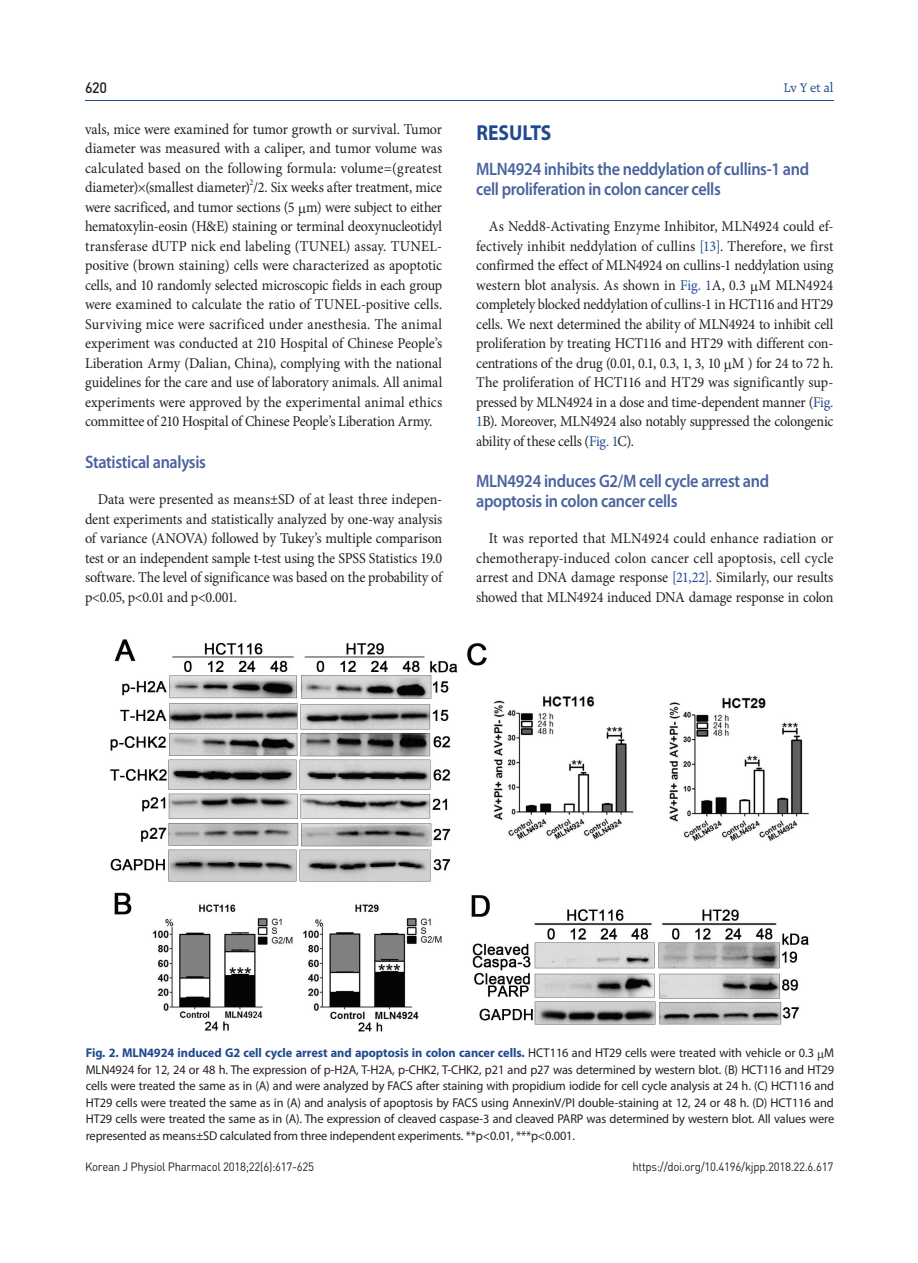
<style>
.page{position:relative;width:918px;height:1263px;background:#fff}
.page>*{position:absolute;margin:0;border:0;box-sizing:border-box;transform-origin:0 0}
.t1{font:700 21.75px "Myriad Pro";color:#204a8e;scale:.9 1}
.t2{font:600 18px/19.5px "Myriad Pro";letter-spacing:-.02em;color:#4a629f;scale:.9 1}
.t3{font:15px/19.5px "Minion Pro";letter-spacing:-.015em;color:#231f20;text-align:justify;scale:.94 1}
.t4{font:15px "Dinmed";color:#231f20;scale:.95 1}
.t5{font:13.5px "Raleigh BT";color:#204a8e}
.t6{font:12.75px/16.5px "Myriad Pro";letter-spacing:-.01em;color:#231f20;text-align:justify}
.t7{font:12px "Dinreg";letter-spacing:-.025em;color:#231f20;scale:.95 1}
.t8{font:8.7px "Minion Pro";color:#231f20;scale:.94 1}
.s1{color:#204a8e}
.s2{font-weight:700;color:#204a8e}
</style>
<div class="page">
<hr style="left:85px;top:100px;width:748px;height:1px;background:#204a8e">
<img style="left:110px;top:639px;width:699px;height:393px">
<p class="t4" style="left:85px;top:79px;width:25px">620</p>
<p class="t3" style="left:85px;top:120px;width:381px">vals, mice were examined for tumor growth or survival. Tumor diameter was measured with a caliper, and tumor volume was calculated based on the following formula: volume=(greatest diameter)×(smallest diameter) /2. Six weeks after treatment, mice</p>
<p class="t8" style="left:250px;top:179px;width:6px">2</p>
<p class="t3" style="left:85px;top:198px;width:382px">were sacrificed, and tumor sections (5 m) were subject to either hematoxylin-eosin (H&amp;E) staining or terminal deoxynucleotidyl transferase dUTP nick end labeling (TUNEL) assay. TUNEL&shy;positive (brown staining) cells were characterized as apoptotic cells, and 10 randomly selected microscopic fields in each group were examined to calculate the ratio of TUNEL-positive cells.<br>Surviving mice were sacrificed under anesthesia. The animal experiment was conducted at 210 Hospital of Chinese People’s Liberation Army (Dalian, China), complying with the national guidelines for the care and use of laboratory animals. All animal experiments were approved by the experimental animal ethics committee of 210 Hospital of Chinese People’s Liberation Army.</p>
<p class="t2" style="left:85px;top:453px;width:136px">Statistical analysis</p>
<p class="t3" style="left:85px;top:491px;width:382px;text-indent:13px">Data were presented as means±SD of at least three indepen&shy;dent experiments and statistically analyzed by one-way analysis of variance (ANOVA) followed by Tukey’s multiple comparison test or an independent sample t-test using the SPSS Statistics 19.0 software. The level of significance was based on the probability of p&lt;0.05, p&lt;0.01 and p&lt;0.001.</p>
<p class="t5" style="left:784px;top:82px;width:51px">Lv Y et al</p>
<h1 class="t1" style="left:476px;top:124px;width:85px">RESULTS</h1>
<p class="t2" style="left:476px;top:161px;width:371px">MLN4924 inhibits the neddylation of cullins-1 and cell proliferation in colon cancer cells</p>
<p class="t3" style="left:476px;top:218px;width:382px;text-indent:13px">As Nedd8-Activating Enzyme Inhibitor, MLN4924 could ef&shy;fectively inhibit neddylation of cullins <span class="s1">[13]</span>. Therefore, we first confirmed the effect of MLN4924 on cullins-1 neddylation using western blot analysis. As shown in <span class="s1">Fig. 1</span>A, 0.3 M MLN4924 completely blocked neddylation of cullins-1 in HCT116 and HT29 cells. We next determined the ability of MLN4924 to inhibit cell proliferation by treating HCT116 and HT29 with different con&shy;centrations of the drug (0.01, 0.1, 0.3, 1, 3, 10 M ) for 24 to 72 h.<br>The proliferation of HCT116 and HT29 was significantly sup&shy;pressed by MLN4924 in a dose and time-dependent manner (<span class="s1">Fig.<br>1</span>B). Moreover, MLN4924 also notably suppressed the colongenic ability of these cells (<span class="s1">Fig. 1</span>C).</p>
<p class="t2" style="left:476px;top:473px;width:327px">MLN4924 induces G2/M cell cycle arrest and apoptosis in colon cancer cells</p>
<p class="t3" style="left:476px;top:530px;width:381px;text-indent:13px">It was reported that MLN4924 could enhance radiation or chemotherapy-induced colon cancer cell apoptosis, cell cycle arrest and DNA damage response <span class="s1">[21,22]</span>. Similarly, our results showed that MLN4924 induced DNA damage response in colon</p>
<p class="t6" style="left:86px;top:1046px;width:750px"><span class="s2">Fig. 2. MLN4924 induced G2 cell cycle arrest and apoptosis in colon cancer cells.</span> HCT116 and HT29 cells were treated with vehicle or 0.3 M MLN4924 for 12, 24 or 48 h. The expression of p-H2A, T-H2A, p-CHK2, T-CHK2, p21 and p27 was determined by western blot. (B) HCT116 and HT29 cells were treated the same as in (A) and were analyzed by FACS after staining with propidium iodide for cell cycle analysis at 24 h. (C) HCT116 and HT29 cells were treated the same as in (A) and analysis of apoptosis by FACS using AnnexinV/PI double-staining at 12, 24 or 48 h. (D) HCT116 and HT29 cells were treated the same as in (A). The expression of cleaved caspase-3 and cleaved PARP was determined by western blot. All values were represented as means±SD calculated from three independent experiments. **p&lt;0.01, ***p&lt;0.001.</p>
<p class="t7" style="left:85px;top:1163px;width:243px">Korean J Physiol Pharmacol 2018;22(6):617-625</p>
<p class="t7" style="left:632px;top:1163px;width:213px">https://doi.org/10.4196/kjpp.2018.22.6.617</p>
</div>
